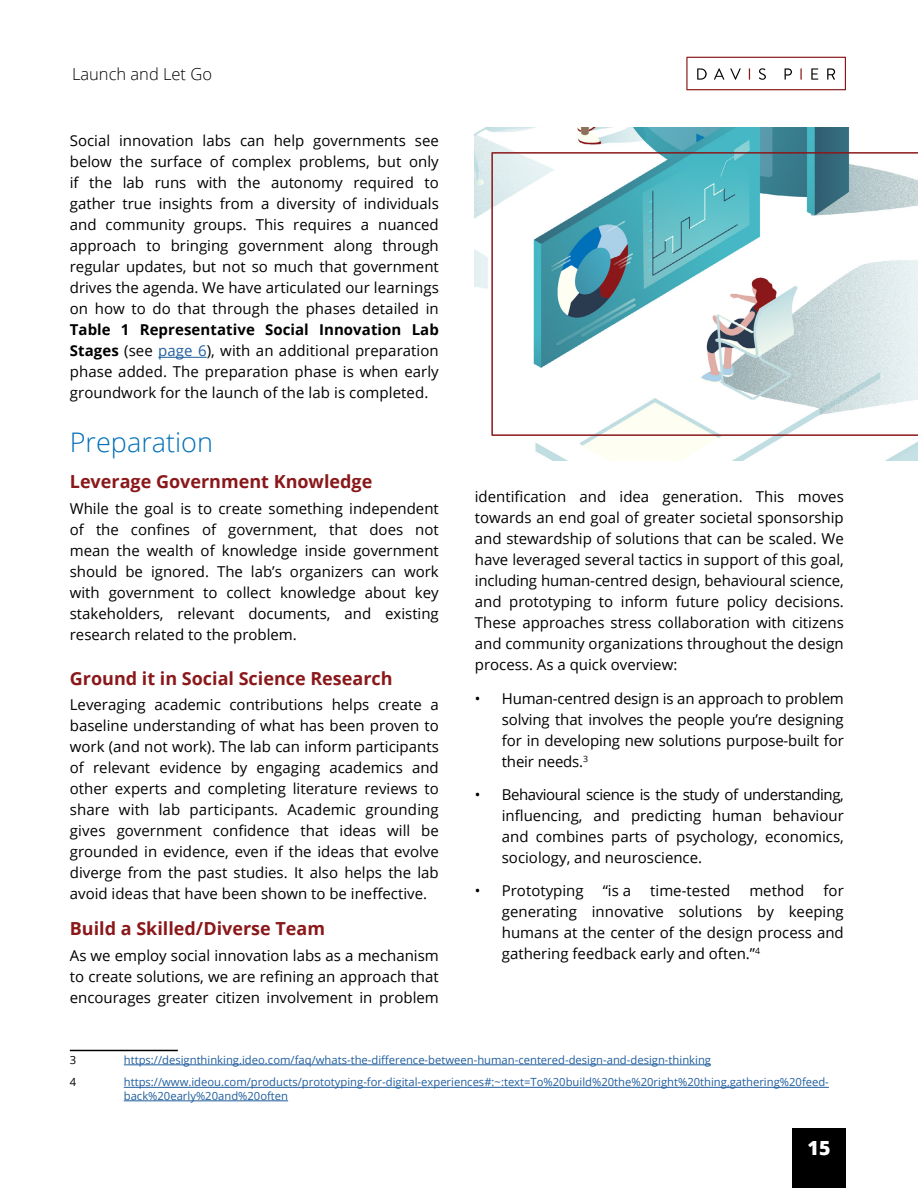
<style>
.page{position:relative;width:918px;height:1188px;background:#fff}
.page>*{position:absolute;margin:0;border:0;box-sizing:border-box;transform-origin:0 0}
.t1{font:300 27px "Open Sans";color:#0070b9}
.t2{font:800 19.5px "Open Sans";color:#fff}
.t3{font:700 18px "Open Sans";color:#8a181a}
.t4{font:300 16.5px "Open Sans";color:#000}
.t5{font:15px/21px "Open Sans";color:#000;text-align:justify}
.t6{font:11.25px/13.5px "Open Sans";color:#215e9e}
.t7{font:11.25px "Open Sans";color:#000}
.s1{font-weight:700}
.s2{color:#215e9e}
</style>
<div class="page">
<div style="left:792px;top:1129px;width:54px;height:59px;background:#000"></div>
<div style="left:686px;top:57px;width:160px;height:33px;border:1px solid #8a181a"></div>
<svg style="left:697px;top:68px;width:10px;height:12px"></svg>
<svg style="left:714px;top:68px;width:10px;height:12px"></svg>
<svg style="left:730px;top:68px;width:11px;height:12px"></svg>
<svg style="left:749px;top:68px;width:1px;height:12px"></svg>
<svg style="left:759px;top:68px;width:7px;height:12px"></svg>
<svg style="left:785px;top:68px;width:7px;height:12px"></svg>
<svg style="left:800px;top:68px;width:2px;height:12px"></svg>
<svg style="left:811px;top:68px;width:7px;height:12px"></svg>
<svg style="left:827px;top:68px;width:8px;height:12px"></svg>
<hr style="left:158px;top:357px;width:49px;height:1px;background:#215e9e">
<hr style="left:70px;top:1050px;width:108px;height:1px;background:#000">
<hr style="left:124px;top:1065px;width:587px;height:1px;background:#215e9e">
<hr style="left:124px;top:1087px;width:705px;height:1px;background:#215e9e">
<hr style="left:124px;top:1101px;width:164px;height:1px;background:#215e9e">
<img style="left:475px;top:127px;width:443px;height:334px">
<svg style="left:491px;top:152px;width:427px;height:284px"></svg>
<p class="t4" style="left:72px;top:63px;width:142px">Launch and Let Go</p>
<p class="t5" style="left:70px;top:130px;width:371px">Social innovation labs can help governments see below the surface of complex problems, but only if the lab runs with the autonomy required to gather true insights from a diversity of individuals and community groups. This requires a nuanced approach to bringing government along through regular updates, but not so much that government drives the agenda. We have articulated our learnings on how to do that through the phases detailed in</p>
<p class="t5" style="left:70px;top:319px;width:371px"><span class="s1">Table 1 Representative Social Innovation Lab Stages</span> (see <span class="s2">page 6</span>), with an additional preparation phase added. The preparation phase is when early groundwork for the launch of the lab is completed.</p>
<h1 class="t1" style="left:70px;top:424px;width:145px">Preparation</h1>
<p class="t3" style="left:70px;top:469px;width:304px">Leverage Government Knowledge</p>
<p class="t5" style="left:70px;top:497px;width:371px">While the goal is to create something independent of the confines of government, that does not mean the wealth of knowledge inside government should be ignored. The lab’s organizers can work with government to collect knowledge about key stakeholders, relevant documents, and existing research related to the problem.</p>
<p class="t3" style="left:70px;top:665px;width:324px">Ground it in Social Science Research</p>
<p class="t5" style="left:70px;top:694px;width:371px">Leveraging academic contributions helps create a baseline understanding of what has been proven to work (and not work). The lab can inform participants of relevant evidence by engaging academics and other experts and completing literature reviews to share with lab participants. Academic grounding gives government confidence that ideas will be grounded in evidence, even if the ideas that evolve diverge from the past studies. It also helps the lab avoid ideas that have been shown to be ineffective.</p>
<p class="t3" style="left:70px;top:916px;width:257px">Build a Skilled/Diverse Team</p>
<p class="t5" style="left:70px;top:944px;width:371px">As we employ social innovation labs as a mechanism to create solutions, we are refining an approach that encourages greater citizen involvement in problem</p>
<p class="t5" style="left:475px;top:486px;width:371px">identification and idea generation. This moves towards an end goal of greater societal sponsorship and stewardship of solutions that can be scaled. We have leveraged several tactics in support of this goal, including human-centred design, behavioural science, and prototyping to inform future policy decisions.<br>These approaches stress collaboration with citizens and community organizations throughout the design process. As a quick overview:</p>
<p class="t5" style="left:502px;top:688px;width:344px;text-indent:-27px">• Human-centred design is an approach to problem solving that involves the people you’re designing for in developing new solutions purpose-built for their needs.<sup>3</sup></p>
<p class="t5" style="left:502px;top:784px;width:344px;text-indent:-27px">• Behavioural science is the study of understanding, influencing, and predicting human behaviour and combines parts of psychology, economics, sociology, and neuroscience.</p>
<p class="t5" style="left:475px;top:880px;width:110px">• Prototyping</p>
<p class="t5" style="left:603px;top:880px;width:30px">“is a</p>
<p class="t5" style="left:650px;top:880px;width:82px">time-tested</p>
<p class="t5" style="left:749px;top:880px;width:57px">method</p>
<p class="t5" style="left:502px;top:880px;width:344px;text-indent:322px">for generating innovative solutions by keeping humans at the center of the design process and gathering feedback early and often.”<sup>4</sup></p>
<p class="t7" style="left:70px;top:1052px;width:8px">3</p>
<p class="t6" style="left:124px;top:1053px;width:589px">https://designthinking.ideo.com/faq/whats-the-difference-between-human-centered-design-and-design-thinking</p>
<p class="t7" style="left:70px;top:1075px;width:8px">4</p>
<p class="t6" style="left:124px;top:1075px;width:707px">https://www.ideou.com/products/prototyping-for-digital-experiences#:~:text=To%20build%20the%20right%20thing,gathering%20feed&shy;back%20early%20and%20often</p>
<h2 class="t2" style="left:808px;top:1133px;width:24px">15</h2>
</div>
